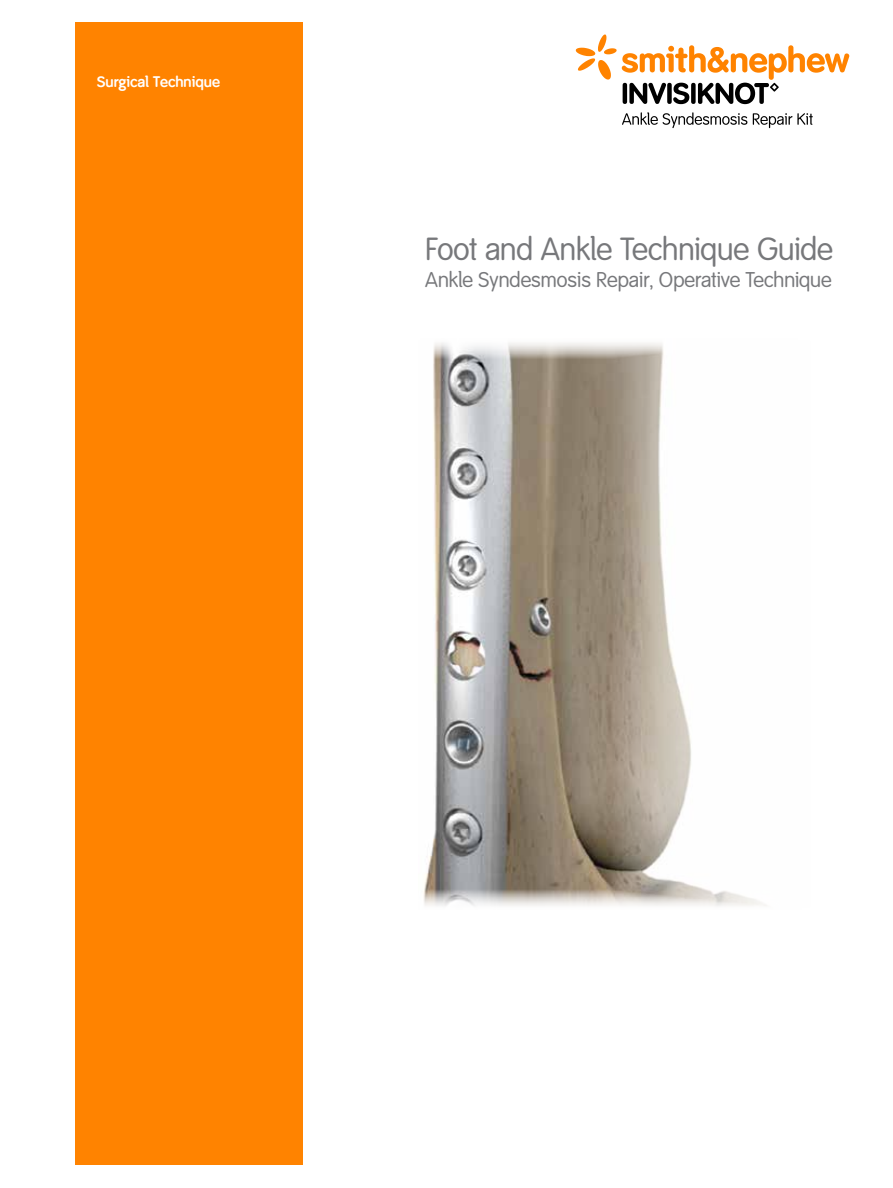
<style>
.page{position:relative;width:893px;height:1188px;background:#fff}
.page>*{position:absolute;margin:0;border:0;box-sizing:border-box;transform-origin:0 0}
.t1{font:31.5px "Smith&Nephew";color:#77787b}
.t2{font:21px "Smith&Nephew";color:#77787b}
.t3{font:700 15px "Smith&Nephew";color:#fff}
</style>
<div class="page">
<div style="left:76px;top:23px;width:227px;height:1142px;background:#ff8300"></div>
<img style="left:423px;top:343px;width:343px;height:563px">
<svg style="left:576px;top:35px;width:273px;height:69px"></svg>
<svg style="left:622px;top:112px;width:191px;height:16px"></svg>
<p class="t3" style="left:97px;top:73px;width:124px">Surgical Technique</p>
<h1 class="t1" style="left:425px;top:231px;width:409px">Foot and Ankle Technique Guide</h1>
<p class="t2" style="left:425px;top:267px;width:408px">Ankle Syndesmosis Repair, Operative Technique</p>
</div>
